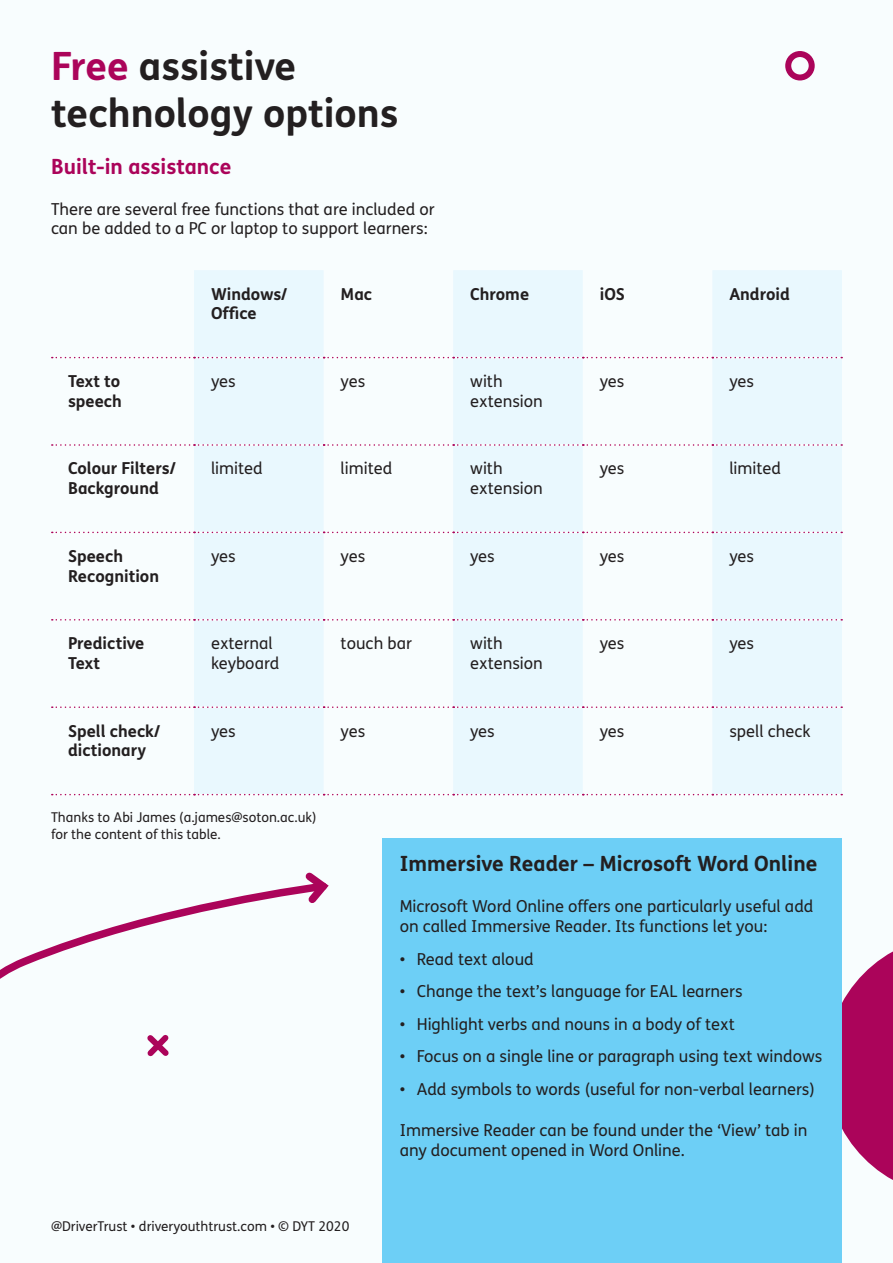
<style>
.page{position:relative;width:893px;height:1263px;background:#f8fdfe}
.page>*{position:absolute;margin:0;border:0;box-sizing:border-box;transform-origin:0 0}
.Subheading{font:700 39px/46.8px "FS Me";color:#231f20}
.Intro_paragraph{font:700 21px "FS Me";color:#231f20}
.Intro_paragraph-2{font:700 21px "FS Me";color:#ab045a}
.Body_text{font:16.5px/19.8px "FS Me";color:#231f20}
.Body_text-2{font:700 16.5px/19.8px "FS Me";color:#231f20}
.Body_text-3{font:13.5px/16.2px "FS Me";color:#231f20}
.s1{color:#ab045a}
</style>
<div class="page">
<svg style="left:842px;top:951px;width:51px;height:229px"></svg>
<svg style="left:194px;top:270px;width:648px;height:524px;fill:#e9f8fe"></svg>
<svg style="left:52px;top:357px;width:790px;height:1px"></svg>
<svg style="left:52px;top:444px;width:790px;height:2px"></svg>
<svg style="left:52px;top:532px;width:790px;height:1px"></svg>
<svg style="left:52px;top:619px;width:790px;height:1px"></svg>
<svg style="left:52px;top:706px;width:726px;height:2px"></svg>
<svg style="left:52px;top:794px;width:726px;height:1px"></svg>
<div style="left:383px;top:838px;width:459px;height:425px;background:#6dcff6"></div>
<div style="left:778px;top:679px;width:65px;height:117px;background:#e9f8fe"></div>
<svg style="left:0;top:886px;width:299px;height:93px"></svg>
<svg style="left:299px;top:872px;width:30px;height:31px"></svg>
<svg style="left:147px;top:1035px;width:22px;height:22px"></svg>
<div style="left:785px;top:51px;width:30px;height:29px;border:6px solid #ab045a;border-radius:50%"></div>
<p class="Subheading" style="left:51px;top:41px;width:349px"><span class="s1">Free</span> assistive technology options</p>
<p class="Intro_paragraph-2" style="left:51px;top:150px;width:182px">Built-in assistance</p>
<p class="Body_text" style="left:51px;top:199px;width:385px">There are several free functions that are included or can be added to a PC or laptop to support learners:</p>
<p class="Body_text-2" style="left:211px;top:283px;width:78px">Windows/<br>Office</p>
<p class="Body_text-2" style="left:341px;top:283px;width:33px">Mac</p>
<p class="Body_text-2" style="left:470px;top:283px;width:60px">Chrome</p>
<p class="Body_text-2" style="left:600px;top:283px;width:27px">iOS</p>
<p class="Body_text-2" style="left:729px;top:283px;width:62px">Android</p>
<p class="Body_text-2" style="left:68px;top:370px;width:55px">Text to speech</p>
<p class="Body_text" style="left:211px;top:371px;width:26px">yes</p>
<p class="Body_text" style="left:341px;top:371px;width:26px">yes</p>
<p class="Body_text" style="left:470px;top:371px;width:74px">with extension</p>
<p class="Body_text" style="left:600px;top:371px;width:26px">yes</p>
<p class="Body_text" style="left:729px;top:371px;width:26px">yes</p>
<p class="Body_text-2" style="left:68px;top:458px;width:109px">Colour Filters/<br>Background</p>
<p class="Body_text" style="left:211px;top:458px;width:53px">limited</p>
<p class="Body_text" style="left:341px;top:458px;width:53px">limited</p>
<p class="Body_text" style="left:470px;top:458px;width:74px">with extension</p>
<p class="Body_text" style="left:600px;top:458px;width:26px">yes</p>
<p class="Body_text" style="left:729px;top:458px;width:53px">limited</p>
<p class="Body_text-2" style="left:68px;top:545px;width:93px">Speech<br>Recognition</p>
<p class="Body_text" style="left:211px;top:546px;width:26px">yes</p>
<p class="Body_text" style="left:341px;top:546px;width:26px">yes</p>
<p class="Body_text" style="left:470px;top:546px;width:26px">yes</p>
<p class="Body_text" style="left:600px;top:546px;width:26px">yes</p>
<p class="Body_text" style="left:729px;top:546px;width:26px">yes</p>
<p class="Body_text-2" style="left:68px;top:633px;width:78px">Predictive<br>Text</p>
<p class="Body_text" style="left:211px;top:633px;width:70px">external keyboard</p>
<p class="Body_text" style="left:341px;top:633px;width:73px">touch bar</p>
<p class="Body_text" style="left:470px;top:633px;width:74px">with extension</p>
<p class="Body_text" style="left:600px;top:633px;width:26px">yes</p>
<p class="Body_text" style="left:729px;top:633px;width:26px">yes</p>
<p class="Body_text-2" style="left:68px;top:720px;width:94px">Spell check/ dictionary</p>
<p class="Body_text" style="left:211px;top:721px;width:26px">yes</p>
<p class="Body_text" style="left:341px;top:721px;width:26px">yes</p>
<p class="Body_text" style="left:470px;top:721px;width:26px">yes</p>
<p class="Body_text" style="left:600px;top:721px;width:26px">yes</p>
<p class="Body_text" style="left:729px;top:721px;width:83px">spell check</p>
<p class="Body_text-3" style="left:51px;top:809px;width:267px">Thanks to Abi James (a.james@soton.ac.uk) for the content of this table.</p>
<p class="Body_text-3" style="left:51px;top:1217px;width:300px">@DriverTrust • driveryouthtrust.com • © DYT 2020</p>
<p class="Intro_paragraph" style="left:400px;top:848px;width:419px">Immersive Reader – Microsoft Word Online</p>
<p class="Body_text" style="left:400px;top:896px;width:415px">Microsoft Word Online offers one particularly useful add on called Immersive Reader. Its functions let you:</p>
<p class="Body_text" style="left:400px;top:949px;width:136px">• Read text aloud</p>
<p class="Body_text" style="left:400px;top:981px;width:344px">• Change the text’s language for EAL learners</p>
<p class="Body_text" style="left:400px;top:1014px;width:337px">• Highlight verbs and nouns in a body of text</p>
<p class="Body_text" style="left:400px;top:1046px;width:424px">• Focus on a single line or paragraph using text windows</p>
<p class="Body_text" style="left:400px;top:1079px;width:417px">• Add symbols to words (useful for non-verbal learners)</p>
<p class="Body_text" style="left:400px;top:1120px;width:409px">Immersive Reader can be found under the ‘View’ tab in any document opened in Word Online.</p>
</div>
